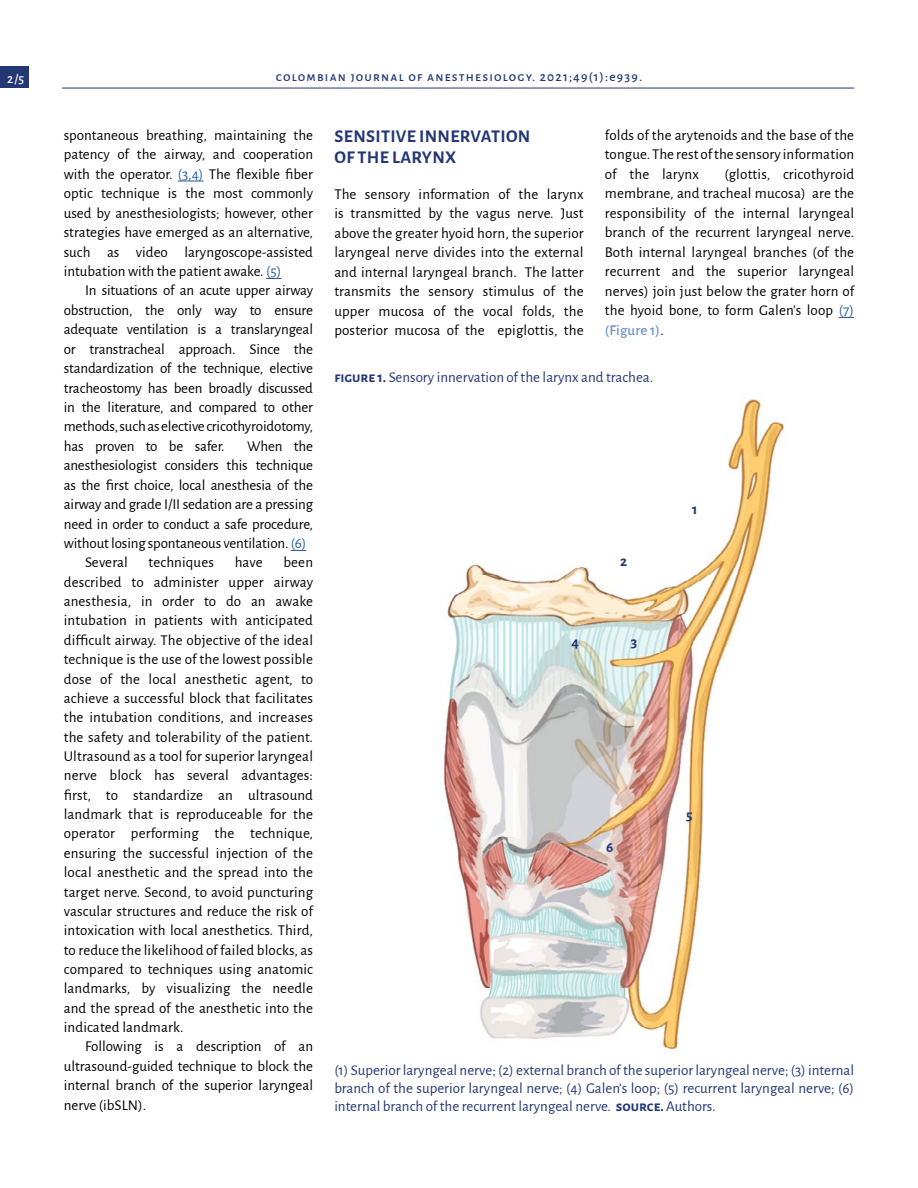
<style>
.page{position:relative;width:918px;height:1188px;background:#fff}
.page>*{position:absolute;margin:0;border:0;box-sizing:border-box;transform-origin:0 0}
.t1{font:700 18px/21px "Alegreya Sans";letter-spacing:.02em;color:#233774}
.t2{font:15px/19.5px "Alegreya Sans";letter-spacing:-.005em;color:#000;text-align:justify}
.t3{font:15px/18px "Alegreya Sans";color:#233774;text-align:justify}
.t4{font:700 15px "Alegreya Sans";color:#233774}
.t5{font:500 13.5px "Alegreya Sans";letter-spacing:.09em;color:#233774}
.t6{font:500 13.5px "Alegreya Sans";color:#fff}
.s1{color:#275b9b}
.s2{font-weight:500;color:#6d91ca}
.s3{font-weight:700}
</style>
<div class="page">
<div style="left:0;top:67px;width:29px;height:21px;background:#233774"></div>
<hr style="left:62px;top:88px;width:792px;height:1px;background:#233774">
<img style="left:443px;top:399px;width:342px;height:651px">
<svg style="left:178px;top:181px;width:26px;height:1px"></svg>
<svg style="left:266px;top:278px;width:15px;height:1px"></svg>
<svg style="left:291px;top:550px;width:15px;height:1px"></svg>
<svg style="left:839px;top:317px;width:15px;height:1px"></svg>
<p class="t6" style="left:7px;top:69px;width:19px">2/5</p>
<p class="t5" style="left:276px;top:67px;width:368px">colombian journal of anesthesiology. 2021;49(1):e939.</p>
<p class="t2" style="left:64px;top:124px;width:251px">spontaneous breathing, maintaining the patency of the airway, and cooperation with the operator. <span class="s1">(3,4)</span> The flexible fiber optic technique is the most commonly used by anesthesiologists; however, other strategies have emerged as an alternative, such as video laryngoscope-assisted intubation with the patient awake. <span class="s1">(5)</span></p>
<p class="t2" style="left:64px;top:280px;width:251px;text-indent:21px">In situations of an acute upper airway obstruction, the only way to ensure adequate ventilation is a translaryngeal or transtracheal approach. Since the standardization of the technique, elective tracheostomy has been broadly discussed in the literature, and compared to other methods, such as elective cricothyroidotomy, has proven to be safer.</p>
<p class="t2" style="left:247px;top:436px;width:67px">When the</p>
<p class="t2" style="left:64px;top:455px;width:251px">anesthesiologist considers this technique</p>
<p class="t2" style="left:64px;top:474px;width:251px">as the first choice, local anesthesia of the</p>
<p class="t2" style="left:64px;top:494px;width:251px">airway and grade I/II sedation are a pressing</p>
<p class="t2" style="left:64px;top:513px;width:251px">need in order to conduct a safe procedure,</p>
<p class="t2" style="left:64px;top:533px;width:244px">without losing spontaneous ventilation. <span class="s1">(6)</span></p>
<p class="t2" style="left:85px;top:552px;width:44px">Several</p>
<p class="t2" style="left:149px;top:552px;width:67px">techniques</p>
<p class="t2" style="left:235px;top:552px;width:30px">have</p>
<p class="t2" style="left:64px;top:552px;width:251px;text-indent:220px">been described to administer upper airway anesthesia, in order to do an awake intubation in patients with anticipated difficult airway. The objective of the ideal technique is the use of the lowest possible dose of the local anesthetic agent, to achieve a successful block that facilitates the intubation conditions, and increases the safety and tolerability of the patient.<br>Ultrasound as a tool for superior laryngeal nerve block has several advantages: first, to standardize an ultrasound landmark that is reproduceable for the operator performing the technique, ensuring the successful injection of the local anesthetic and the spread into the target nerve. Second, to avoid puncturing vascular structures and reduce the risk of intoxication with local anesthetics. Third, to reduce the likelihood of failed blocks, as compared to techniques using anatomic landmarks, by visualizing the needle and the spread of the anesthetic into the indicated landmark.</p>
<p class="t2" style="left:64px;top:1036px;width:251px;text-indent:21px">Following is a description of an ultrasound-guided technique to block the internal branch of the superior laryngeal nerve (ibSLN).</p>
<p class="t1" style="left:335px;top:124px;width:197px">SENSITIVE INNERVATION<br>OF THE LARYNX</p>
<p class="t2" style="left:334px;top:184px;width:251px">The sensory information of the larynx is transmitted by the vagus nerve. Just above the greater hyoid horn, the superior laryngeal nerve divides into the external and internal laryngeal branch. The latter transmits the sensory stimulus of the upper mucosa of the vocal folds, the posterior mucosa of the epiglottis, the</p>
<p class="t2" style="left:605px;top:124px;width:251px">folds of the arytenoids and the base of the tongue. The rest of the sensory information of the larynx</p>
<p class="t2" style="left:605px;top:163px;width:251px;text-indent:119px">(glottis, cricothyroid membrane, and tracheal mucosa) are the responsibility of the internal laryngeal branch of the recurrent laryngeal nerve.<br>Both internal laryngeal branches (of the recurrent and the superior laryngeal nerves) join just below the grater horn of the hyoid bone, to form Galen’s loop <span class="s1">(7) </span><span class="s2">(Figure 1)</span>.</p>
<p class="t3" style="left:334px;top:368px;width:320px"><span class="s3">figure 1.</span> Sensory innervation of the larynx and trachea.</p>
<p class="t4" style="left:620px;top:550px;width:9px">2</p>
<p class="t4" style="left:572px;top:631px;width:9px">4</p>
<p class="t4" style="left:631px;top:631px;width:8px">3</p>
<p class="t4" style="left:692px;top:498px;width:7px">1</p>
<p class="t4" style="left:606px;top:836px;width:9px">6</p>
<p class="t4" style="left:686px;top:804px;width:8px">5</p>
<p class="t3" style="left:334px;top:1060px;width:521px">(1) Superior laryngeal nerve; (2) external branch of the superior laryngeal nerve; (3) internal branch of the superior laryngeal nerve; (4) Galen’s loop; (5) recurrent laryngeal nerve; (6) internal branch of the recurrent laryngeal nerve. <span class="s3">source.</span> Authors.</p>
</div>
